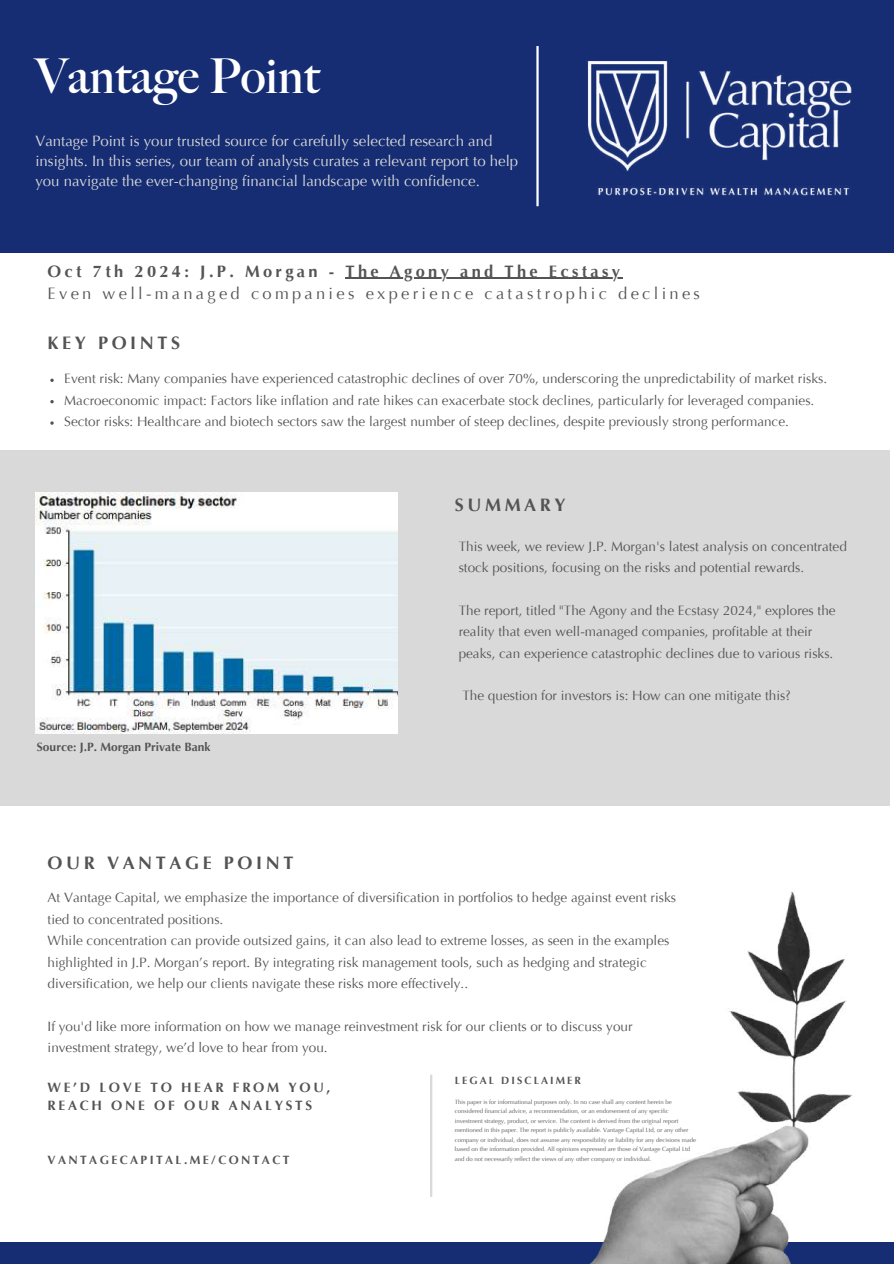
<style>
.page{position:relative;width:894px;height:1264px;background:#fff}
.page>*{position:absolute;margin:0;border:0;box-sizing:border-box;transform-origin:0 0}
.t1{font:700 48px "Big Caslon FB";color:#fff}
.t2{font:700 18px "Optima LT Pro";letter-spacing:.2em;color:#545454}
.t3{font:16.5px "Optima LT Pro";letter-spacing:.2em;color:#545454}
.t4{font:700 16.5px "Optima LT Pro";letter-spacing:.2em;color:#545454}
.t5{font:15px/20.2px "Optima LT Pro";color:#d9d9d9}
.t6{font:13.5px/21.3px "Optima LT Pro";color:#545454}
.t7{font:700 13.5px/18px "Optima LT Pro";letter-spacing:.2em;color:#545454}
.t8{font:700 12px "Optima LT Pro";color:#545454}
.t9{font:700 12px "Optima LT Pro";letter-spacing:.2em;color:#545454}
.t10{font:700 10.5px "Optima LT Pro";letter-spacing:.2em;color:#545454}
.t11{font:6px/9.4px "Optima LT Pro";color:#545454}
</style>
<div class="page">
<div style="left:0;top:0;width:892px;height:252px;background:#162d73"></div>
<img style="left:538px;top:61px;width:355px;height:141px">
<div style="left:0;top:1241px;width:893px;height:22px;background:#162d73"></div>
<img style="left:454px;top:892px;width:439px;height:371px">
<hr style="left:536px;top:46px;width:2px;height:160px;background:#fff">
<div style="left:0;top:450px;width:889px;height:355px;background:#d9d9d9"></div>
<hr style="left:430px;top:1074px;width:2px;height:122px;background:#d9d9d9">
<img style="left:35px;top:492px;width:363px;height:241px">
<svg style="left:50px;top:378px;width:4px;height:4px"></svg>
<svg style="left:50px;top:400px;width:4px;height:3px"></svg>
<svg style="left:50px;top:421px;width:4px;height:4px"></svg>
<hr style="left:345px;top:278px;width:278px;height:1px;background:#545454">
<h1 class="t1" style="left:35px;top:50px;width:285px">Vantage Point</h1>
<p class="t5" style="left:35px;top:132px;width:484px">Vantage Point is your trusted source for carefully selected research and insights. In this series, our team of analysts curates a relevant report to help you navigate the ever-changing financial landscape with confidence.</p>
<p class="t4" style="left:48px;top:264px;width:574px">Oct 7th 2024: J.P. Morgan - The Agony and The Ecstasy</p>
<p class="t3" style="left:48px;top:287px;width:653px">Even well-managed companies experience catastrophic declines</p>
<h2 class="t2" style="left:48px;top:336px;width:134px">KEY POINTS</h2>
<p class="t6" style="left:64px;top:369px;width:764px">Event risk: Many companies have experienced catastrophic declines of over 70%, underscoring the unpredictability of market risks.<br>Macroeconomic impact: Factors like inflation and rate hikes can exacerbate stock declines, particularly for leveraged companies.<br>Sector risks: Healthcare and biotech sectors saw the largest number of steep declines, despite previously strong performance.</p>
<p class="t8" style="left:37px;top:742px;width:175px">Source: J.P. Morgan Private Bank</p>
<h2 class="t2" style="left:454px;top:498px;width:112px">SUMMARY</h2>
<p class="t6" style="left:458px;top:537px;width:389px">This week, we review J.P. Morgan's latest analysis on concentrated stock positions, focusing on the risks and potential rewards.</p>
<p class="t6" style="left:458px;top:601px;width:378px">The report, titled "The Agony and the Ecstasy 2024," explores the reality that even well-managed companies, profitable at their peaks, can experience catastrophic declines due to various risks.</p>
<p class="t6" style="left:462px;top:686px;width:329px">The question for investors is: How can one mitigate this?</p>
<h2 class="t2" style="left:48px;top:856px;width:247px">OUR VANTAGE POINT</h2>
<p class="t6" style="left:48px;top:888px;width:630px">At Vantage Capital, we emphasize the importance of diversification in portfolios to hedge against event risks tied to concentrated positions.<br>While concentration can provide outsized gains, it can also lead to extreme losses, as seen in the examples highlighted in J.P. Morgan’s report. By integrating risk management tools, such as hedging and strategic diversification, we help our clients navigate these risks more effectively..</p>
<p class="t6" style="left:48px;top:1016px;width:586px">If you'd like more information on how we manage reinvestment risk for our clients or to discuss your investment strategy, we’d love to hear from you.</p>
<p class="t7" style="left:48px;top:1079px;width:284px">WE’D LOVE TO HEAR FROM YOU,<br>REACH ONE OF OUR ANALYSTS</p>
<p class="t9" style="left:48px;top:1154px;width:243px">VANTAGECAPITAL.ME/CONTACT</p>
<p class="t10" style="left:454px;top:1075px;width:128px">LEGAL DISCLAIMER</p>
<p class="t11" style="left:454px;top:1097px;width:243px">This paper is for informational purposes only. In no case shall any content herein be considered financial advice, a recommendation, or an endorsement of any specific investment strategy, product, or service. The content is derived from the original report mentioned in this paper. The report is publicly available. Vantage Capital Ltd, or any other company or individual, does not assume any responsibility or liability for any decisions made based on the information provided. All opinions expressed are those of Vantage Capital Ltd and do not necessarily reflect the views of any other company or individual.</p>
</div>
